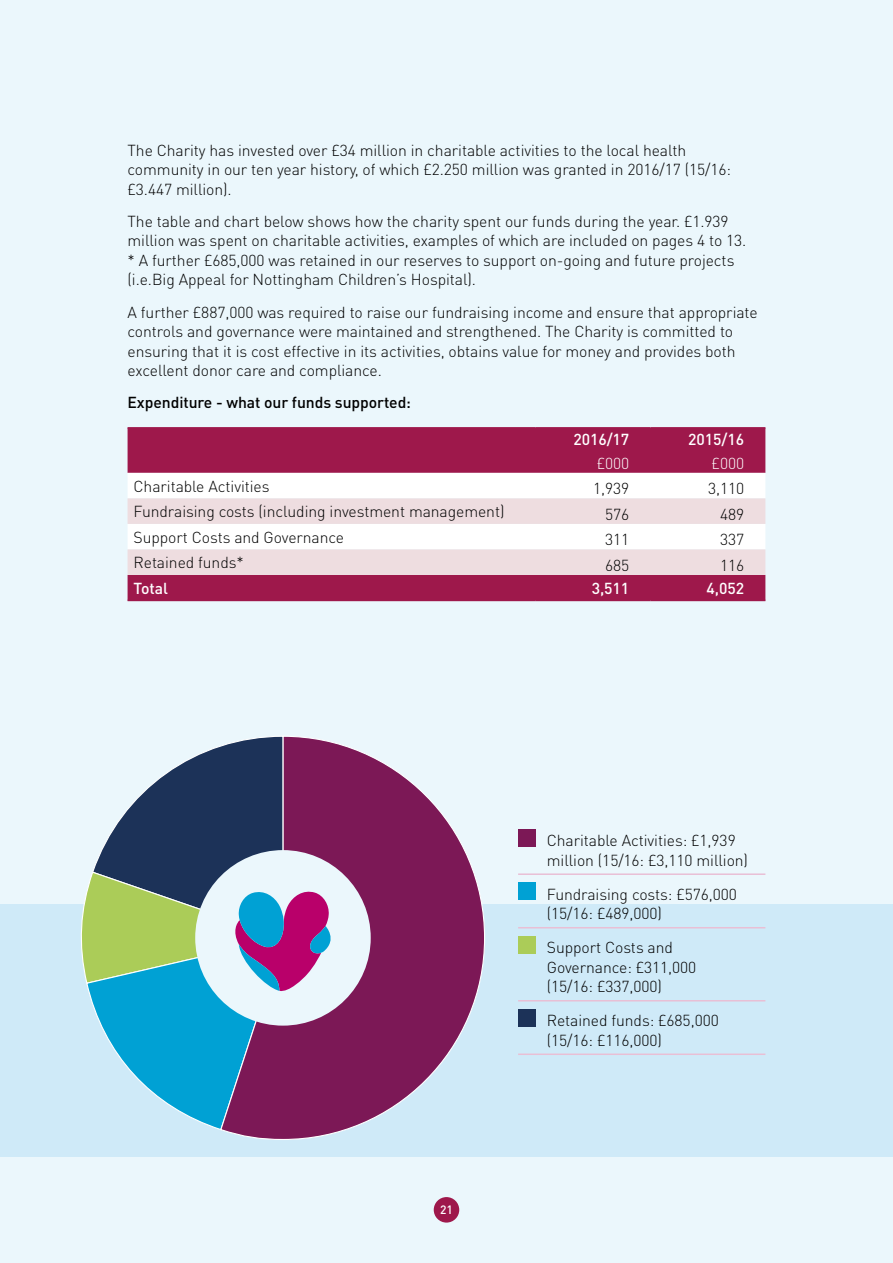
<style>
.page{position:relative;width:893px;height:1263px;background:#ebf7fc}
.page>*{position:absolute;margin:0;border:0;box-sizing:border-box;transform-origin:0 0}
.t1{font:300 15.75px/19.5px "DIN Pro";letter-spacing:-.005em;color:#000}
.t2{font:500 15.75px "DIN Pro";letter-spacing:-.005em;color:#000}
.t3{font:500 15.75px "DIN Pro";letter-spacing:-.005em;color:#fff}
.t4{font:300 15.75px "DIN Pro";letter-spacing:-.005em;color:#fff}
.t5{font:500 12px "DIN Pro";color:#fff}
</style>
<div class="page">
<div style="left:0;top:904px;width:893px;height:253px;background:#cfeaf8"></div>
<div style="left:434px;top:1197px;width:25px;height:25px;background:#9e184b;border-radius:50%"></div>
<div style="left:128px;top:429px;width:637px;height:171px;background:#9e184b"></div>
<div style="left:128px;top:473px;width:637px;height:25px;background:#fff"></div>
<svg style="left:128px;top:498px;width:637px;height:77px;fill:#eedde0"></svg>
<hr style="left:128px;top:427px;width:408px;height:2px;background:#9e184b">
<hr style="left:536px;top:427px;width:115px;height:2px;background:#9e184b">
<hr style="left:651px;top:427px;width:114px;height:2px;background:#9e184b">
<hr style="left:128px;top:600px;width:408px;height:1px;background:#9e184b">
<hr style="left:536px;top:600px;width:115px;height:1px;background:#9e184b">
<hr style="left:651px;top:600px;width:114px;height:1px;background:#9e184b">
<hr style="left:518px;top:873px;width:247px;height:2px;background:#e9bfd5">
<hr style="left:518px;top:927px;width:247px;height:1px;background:#e9bfd5">
<hr style="left:518px;top:1000px;width:247px;height:1px;background:#e9bfd5">
<hr style="left:518px;top:1053px;width:247px;height:2px;background:#e9bfd5">
<div style="left:518px;top:829px;width:17px;height:17px;background:#7c1856"></div>
<div style="left:518px;top:883px;width:17px;height:17px;background:#00a1d4"></div>
<div style="left:518px;top:936px;width:17px;height:17px;background:#abcc58"></div>
<div style="left:518px;top:1009px;width:17px;height:17px;background:#1c3258"></div>
<svg style="left:224px;top:744px;width:261px;height:396px"></svg>
<div style="left:195px;top:850px;width:176px;height:175px;background:#ebf7fc;border-radius:50%"></div>
<svg style="left:81px;top:736px;width:257px;height:395px"></svg>
<p class="t1" style="left:128px;top:139px;width:605px">The Charity has invested over £34 million in charitable activities to the local health community in our ten year history, of which £2.250 million was granted in 2016/17 (15/16: £3.447 million).</p>
<p class="t1" style="left:128px;top:211px;width:620px">The table and chart below shows how the charity spent our funds during the year. £1.939 million was spent on charitable activities, examples of which are included on pages 4 to 13. * A further £685,000 was retained in our reserves to support on-going and future projects (i.e.Big Appeal for Nottingham Children’s Hospital).</p>
<p class="t1" style="left:128px;top:301px;width:632px">A further £887,000 was required to raise our fundraising income and ensure that appropriate controls and governance were maintained and strengthened. The Charity is committed to ensuring that it is cost effective in its activities, obtains value for money and provides both excellent donor care and compliance.</p>
<p class="t2" style="left:128px;top:392px;width:285px">Expenditure - what our funds supported:</p>
<p class="t3" style="left:573px;top:429px;width:57px">2016/17</p>
<p class="t3" style="left:688px;top:429px;width:57px">2015/16</p>
<p class="t4" style="left:597px;top:452px;width:34px">£000</p>
<p class="t4" style="left:712px;top:452px;width:34px">£000</p>
<p class="t1" style="left:134px;top:476px;width:137px">Charitable Activities</p>
<p class="t1" style="left:593px;top:478px;width:38px">1,939</p>
<p class="t1" style="left:708px;top:478px;width:38px">3,110</p>
<p class="t1" style="left:134px;top:501px;width:372px">Fundraising costs (including investment management)</p>
<p class="t1" style="left:605px;top:504px;width:26px">576</p>
<p class="t1" style="left:720px;top:504px;width:26px">489</p>
<p class="t1" style="left:134px;top:527px;width:212px">Support Costs and Governance</p>
<p class="t1" style="left:605px;top:529px;width:26px">311</p>
<p class="t1" style="left:720px;top:529px;width:26px">337</p>
<p class="t1" style="left:134px;top:552px;width:112px">Retained funds*</p>
<p class="t1" style="left:605px;top:555px;width:26px">685</p>
<p class="t1" style="left:720px;top:555px;width:26px">116</p>
<p class="t3" style="left:134px;top:577px;width:36px">Total</p>
<p class="t3" style="left:592px;top:577px;width:39px">3,511</p>
<p class="t3" style="left:707px;top:577px;width:39px">4,052</p>
<p class="t5" style="left:440px;top:1201px;width:14px">21</p>
<p class="t1" style="left:547px;top:830px;width:203px">Charitable Activities: £1,939 million (15/16: £3,110 million)</p>
<p class="t1" style="left:547px;top:884px;width:192px">Fundraising costs: £576,000 (15/16: £489,000)</p>
<p class="t1" style="left:547px;top:937px;width:151px">Support Costs and<br>Governance: £311,000 (15/16: £337,000)</p>
<p class="t1" style="left:547px;top:1010px;width:173px">Retained funds: £685,000 (15/16: £116,000)</p>
</div>
